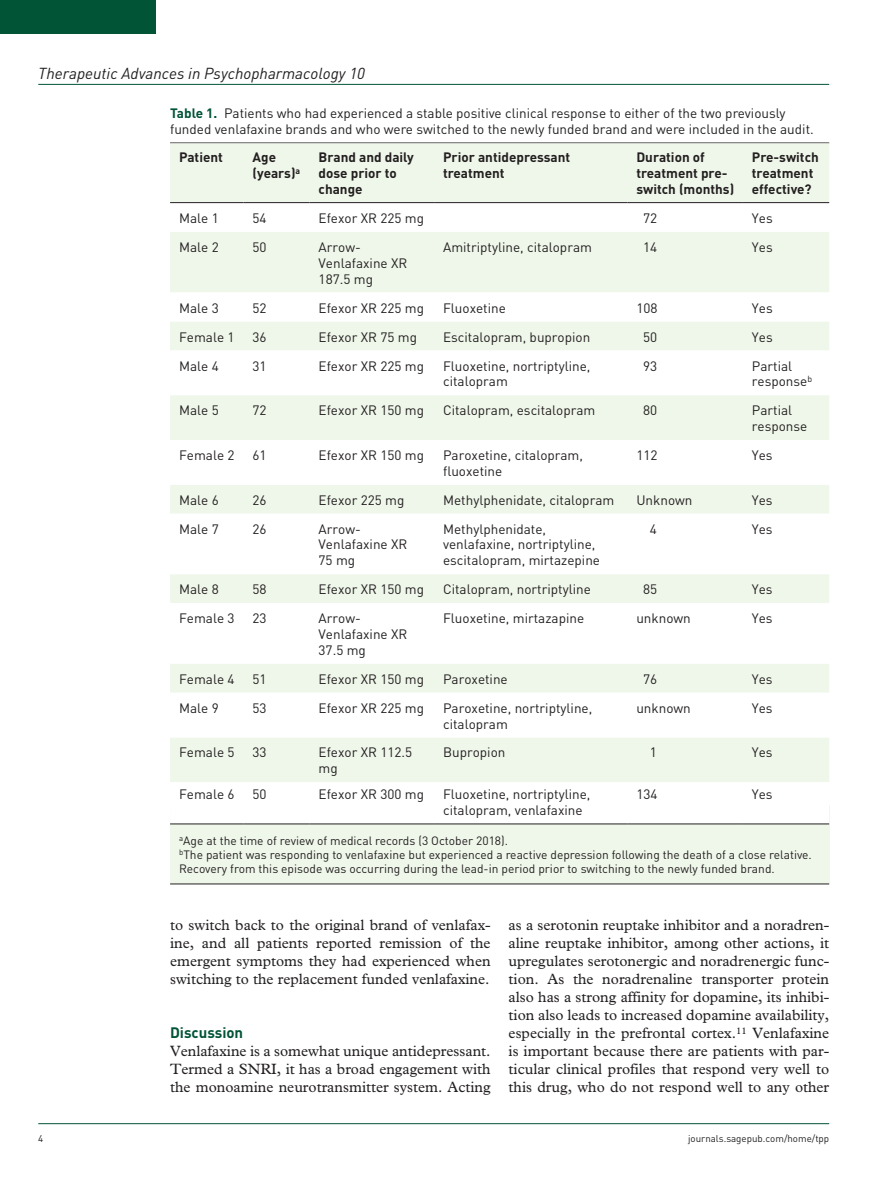
<style>
.page{position:relative;width:893px;height:1191px;background:#fff}
.page>*{position:absolute;margin:0;border:0;box-sizing:border-box;transform-origin:0 0}
.t1{font:italic 15.75px "DIN";color:#231f20}
.t2{font:15px/18px "Plantin Std";color:#231f20;text-align:justify}
.t3{font:700 15px "DIN";color:#015436}
.t4{font:13.5px/15.8px "DIN";color:#231f20}
.t5{font:700 13.5px/15.8px "DIN";color:#231f20}
.t6{font:12px/14.2px "DIN";color:#231f20}
.t7{font:9.75px "DIN";color:#231f20}
.s1{font-weight:700;color:#015436}
</style>
<div class="page">
<hr style="left:38px;top:84px;width:791px;height:1px;background:#015436">
<hr style="left:38px;top:1123px;width:791px;height:1px;background:#015436">
<div style="left:0;top:0;width:155px;height:34px;background:#015436"></div>
<div style="left:170px;top:805px;width:659px;height:78px;background:#eff7ea"></div>
<hr style="left:170px;top:883px;width:659px;height:1px;background:#231f20">
<div style="left:170px;top:143px;width:659px;height:59px;background:#eff7ea"></div>
<svg style="left:170px;top:203px;width:659px;height:620px"></svg>
<hr style="left:170px;top:202px;width:74px;height:1px;background:#231f20">
<hr style="left:244px;top:202px;width:66px;height:1px;background:#231f20">
<hr style="left:310px;top:202px;width:124px;height:1px;background:#231f20">
<hr style="left:434px;top:202px;width:193px;height:1px;background:#231f20">
<hr style="left:627px;top:202px;width:116px;height:1px;background:#231f20">
<hr style="left:743px;top:202px;width:86px;height:1px;background:#231f20">
<hr style="left:170px;top:823px;width:74px;height:1px;background:#231f20">
<hr style="left:244px;top:823px;width:66px;height:1px;background:#231f20">
<hr style="left:310px;top:823px;width:124px;height:1px;background:#231f20">
<hr style="left:434px;top:823px;width:193px;height:1px;background:#231f20">
<hr style="left:627px;top:823px;width:116px;height:1px;background:#231f20">
<hr style="left:743px;top:823px;width:86px;height:1px;background:#231f20">
<p class="t1" style="left:38px;top:63px;width:328px">Therapeutic Advances in Psychopharmacology 10</p>
<p class="t4" style="left:170px;top:105px;width:645px"><span class="s1">Table 1.</span> Patients who had experienced a stable positive clinical response to either of the two previously funded venlafaxine brands and who were switched to the newly funded brand and were included in the audit.</p>
<p class="t5" style="left:179px;top:149px;width:45px">Patient</p>
<p class="t5" style="left:253px;top:149px;width:49px">Age (years)<sup>a</sup></p>
<p class="t5" style="left:319px;top:149px;width:97px">Brand and daily dose prior to change</p>
<p class="t5" style="left:443px;top:149px;width:129px">Prior antidepressant treatment</p>
<p class="t5" style="left:636px;top:149px;width:99px">Duration of treatment pre&shy;switch (months)</p>
<p class="t5" style="left:752px;top:149px;width:68px">Pre-switch treatment effective?</p>
<p class="t4" style="left:179px;top:210px;width:41px">Male 1</p>
<p class="t4" style="left:253px;top:210px;width:16px">54</p>
<p class="t4" style="left:319px;top:210px;width:107px">Efexor XR 225 mg</p>
<p class="t4" style="left:643px;top:210px;width:16px">72</p>
<p class="t4" style="left:752px;top:210px;width:22px">Yes</p>
<p class="t4" style="left:179px;top:239px;width:41px">Male 2</p>
<p class="t4" style="left:253px;top:239px;width:16px">50</p>
<p class="t4" style="left:319px;top:239px;width:90px">Arrow-<br>Venlafaxine XR<br>187.5 mg</p>
<p class="t4" style="left:443px;top:239px;width:150px">Amitriptyline, citalopram</p>
<p class="t4" style="left:643px;top:239px;width:16px">14</p>
<p class="t4" style="left:752px;top:239px;width:22px">Yes</p>
<p class="t4" style="left:179px;top:299px;width:41px">Male 3</p>
<p class="t4" style="left:253px;top:299px;width:16px">52</p>
<p class="t4" style="left:319px;top:299px;width:107px">Efexor XR 225 mg</p>
<p class="t4" style="left:443px;top:299px;width:64px">Fluoxetine</p>
<p class="t4" style="left:636px;top:299px;width:23px">108</p>
<p class="t4" style="left:752px;top:299px;width:22px">Yes</p>
<p class="t4" style="left:179px;top:328px;width:57px">Female 1</p>
<p class="t4" style="left:253px;top:328px;width:16px">36</p>
<p class="t4" style="left:319px;top:328px;width:100px">Efexor XR 75 mg</p>
<p class="t4" style="left:443px;top:328px;width:149px">Escitalopram, bupropion</p>
<p class="t4" style="left:643px;top:328px;width:16px">50</p>
<p class="t4" style="left:752px;top:328px;width:22px">Yes</p>
<p class="t4" style="left:179px;top:357px;width:41px">Male 4</p>
<p class="t4" style="left:253px;top:357px;width:16px">31</p>
<p class="t4" style="left:319px;top:357px;width:107px">Efexor XR 225 mg</p>
<p class="t4" style="left:443px;top:357px;width:149px">Fluoxetine, nortriptyline, citalopram</p>
<p class="t4" style="left:643px;top:357px;width:16px">93</p>
<p class="t4" style="left:752px;top:357px;width:62px">Partial response<sup>b</sup></p>
<p class="t4" style="left:179px;top:402px;width:41px">Male 5</p>
<p class="t4" style="left:253px;top:402px;width:16px">72</p>
<p class="t4" style="left:319px;top:402px;width:107px">Efexor XR 150 mg</p>
<p class="t4" style="left:443px;top:402px;width:154px">Citalopram, escitalopram</p>
<p class="t4" style="left:643px;top:402px;width:16px">80</p>
<p class="t4" style="left:752px;top:402px;width:57px">Partial response</p>
<p class="t4" style="left:179px;top:447px;width:57px">Female 2</p>
<p class="t4" style="left:253px;top:447px;width:16px">61</p>
<p class="t4" style="left:319px;top:447px;width:107px">Efexor XR 150 mg</p>
<p class="t4" style="left:443px;top:447px;width:141px">Paroxetine, citalopram, fluoxetine</p>
<p class="t4" style="left:636px;top:447px;width:23px">112</p>
<p class="t4" style="left:752px;top:447px;width:22px">Yes</p>
<p class="t4" style="left:179px;top:492px;width:41px">Male 6</p>
<p class="t4" style="left:253px;top:492px;width:16px">26</p>
<p class="t4" style="left:319px;top:492px;width:87px">Efexor 225 mg</p>
<p class="t4" style="left:443px;top:492px;width:173px">Methylphenidate, citalopram</p>
<p class="t4" style="left:636px;top:492px;width:58px">Unknown</p>
<p class="t4" style="left:752px;top:492px;width:22px">Yes</p>
<p class="t4" style="left:179px;top:521px;width:41px">Male 7</p>
<p class="t4" style="left:253px;top:521px;width:16px">26</p>
<p class="t4" style="left:319px;top:521px;width:90px">Arrow-<br>Venlafaxine XR<br>75 mg</p>
<p class="t4" style="left:443px;top:521px;width:158px">Methylphenidate, venlafaxine, nortriptyline, escitalopram, mirtazepine</p>
<p class="t4" style="left:650px;top:521px;width:9px">4</p>
<p class="t4" style="left:752px;top:521px;width:22px">Yes</p>
<p class="t4" style="left:179px;top:581px;width:41px">Male 8</p>
<p class="t4" style="left:253px;top:581px;width:16px">58</p>
<p class="t4" style="left:319px;top:581px;width:107px">Efexor XR 150 mg</p>
<p class="t4" style="left:443px;top:581px;width:149px">Citalopram, nortriptyline</p>
<p class="t4" style="left:643px;top:581px;width:16px">85</p>
<p class="t4" style="left:752px;top:581px;width:22px">Yes</p>
<p class="t4" style="left:179px;top:610px;width:57px">Female 3</p>
<p class="t4" style="left:253px;top:610px;width:16px">23</p>
<p class="t4" style="left:319px;top:610px;width:90px">Arrow-<br>Venlafaxine XR<br>37.5 mg</p>
<p class="t4" style="left:443px;top:610px;width:143px">Fluoxetine, mirtazapine</p>
<p class="t4" style="left:636px;top:610px;width:56px">unknown</p>
<p class="t4" style="left:752px;top:610px;width:22px">Yes</p>
<p class="t4" style="left:179px;top:670px;width:57px">Female 4</p>
<p class="t4" style="left:253px;top:670px;width:16px">51</p>
<p class="t4" style="left:319px;top:670px;width:107px">Efexor XR 150 mg</p>
<p class="t4" style="left:443px;top:670px;width:66px">Paroxetine</p>
<p class="t4" style="left:643px;top:670px;width:16px">76</p>
<p class="t4" style="left:752px;top:670px;width:22px">Yes</p>
<p class="t4" style="left:179px;top:699px;width:41px">Male 9</p>
<p class="t4" style="left:253px;top:699px;width:16px">53</p>
<p class="t4" style="left:319px;top:699px;width:107px">Efexor XR 225 mg</p>
<p class="t4" style="left:443px;top:699px;width:151px">Paroxetine, nortriptyline, citalopram</p>
<p class="t4" style="left:636px;top:699px;width:56px">unknown</p>
<p class="t4" style="left:752px;top:699px;width:22px">Yes</p>
<p class="t4" style="left:179px;top:744px;width:57px">Female 5</p>
<p class="t4" style="left:253px;top:744px;width:16px">33</p>
<p class="t4" style="left:319px;top:744px;width:95px">Efexor XR 112.5 mg</p>
<p class="t4" style="left:443px;top:744px;width:64px">Bupropion</p>
<p class="t4" style="left:650px;top:744px;width:9px">1</p>
<p class="t4" style="left:752px;top:744px;width:22px">Yes</p>
<p class="t4" style="left:179px;top:786px;width:57px">Female 6</p>
<p class="t4" style="left:253px;top:786px;width:16px">50</p>
<p class="t4" style="left:319px;top:786px;width:107px">Efexor XR 300 mg</p>
<p class="t4" style="left:443px;top:786px;width:149px">Fluoxetine, nortriptyline, citalopram, venlafaxine</p>
<p class="t4" style="left:636px;top:786px;width:23px">134</p>
<p class="t4" style="left:752px;top:786px;width:22px">Yes</p>
<p class="t6" style="left:179px;top:833px;width:634px"><sup>a</sup>Age at the time of review of medical records (3 October 2018).<br><sup>b</sup>The patient was responding to venlafaxine but experienced a reactive depression following the death of a close relative.<br>Recovery from this episode was occurring during the lead-in period prior to switching to the newly funded brand.</p>
<p class="t2" style="left:170px;top:916px;width:322px">to switch back to the original brand of venlafax&shy;ine, and all patients reported remission of the emergent symptoms they had experienced when switching to the replacement funded venlafaxine.</p>
<p class="t3" style="left:170px;top:1023px;width:75px">Discussion</p>
<p class="t2" style="left:170px;top:1042px;width:322px">Venlafaxine is a somewhat unique antidepressant.<br>Termed a SNRI, it has a broad engagement with the monoamine neurotransmitter system. Acting</p>
<p class="t2" style="left:509px;top:916px;width:322px">as a serotonin reuptake inhibitor and a noradren&shy;aline reuptake inhibitor, among other actions, it upregulates serotonergic and noradrenergic func&shy;tion. As the noradrenaline transporter protein also has a strong affinity for dopamine, its inhibi&shy;tion also leads to increased dopamine availability, especially in the prefrontal cortex.<sup>11</sup> Venlafaxine is important because there are patients with par&shy;ticular clinical profiles that respond very well to this drug, who do not respond well to any other</p>
<p class="t7" style="left:38px;top:1132px;width:7px">4</p>
<p class="t7" style="left:688px;top:1132px;width:143px">journals.sagepub.com/home/tpp</p>
</div>
